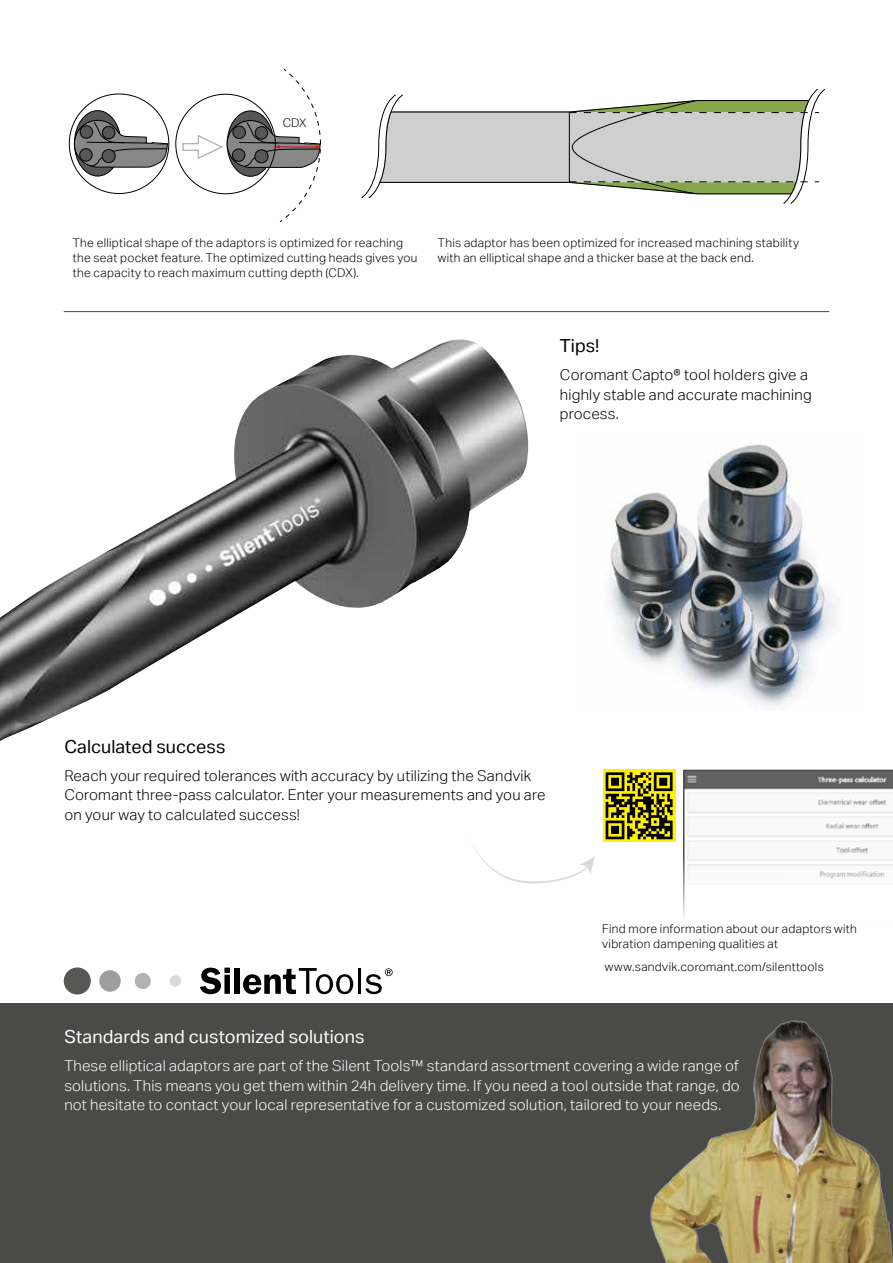
<style>
.page{position:relative;width:893px;height:1263px;background:#fff}
.page>*{position:absolute;margin:0;border:0;box-sizing:border-box;transform-origin:0 0}
.t1{font:18px "Aktiv Grotesk";letter-spacing:.005em;color:#fff}
.t2{font:18px "Aktiv Grotesk";letter-spacing:.005em;color:#000}
.t3{font:300 15px/19.5px "Aktiv Grotesk";letter-spacing:.015em;color:#fff;text-align:justify}
.t4{font:300 15px/19.5px "Aktiv Grotesk";letter-spacing:.015em;color:#000}
.t5{font:300 12px/15px "Aktiv Grotesk";letter-spacing:.025em;color:#000}
</style>
<div class="page">
<div style="left:0;top:1003px;width:893px;height:260px;background:#4a4a49"></div>
<svg style="left:74px;top:110px;width:95px;height:67px"></svg>
<div style="left:102px;top:150px;width:13px;height:13px;background:#575756;border-radius:50%"></div>
<div style="left:102px;top:149px;width:13px;height:14px;border:1px solid #000;border-radius:50%"></div>
<div style="left:80px;top:149px;width:12px;height:12px;background:#575756;border-radius:50%"></div>
<div style="left:80px;top:149px;width:12px;height:12px;border:1px solid #000;border-radius:50%"></div>
<div style="left:102px;top:126px;width:13px;height:13px;background:#575756;border-radius:50%"></div>
<div style="left:102px;top:126px;width:13px;height:13px;border:1px solid #000;border-radius:50%"></div>
<div style="left:80px;top:126px;width:13px;height:12px;background:#575756;border-radius:50%"></div>
<div style="left:80px;top:126px;width:13px;height:12px;border:1px solid #000;border-radius:50%"></div>
<svg style="left:182px;top:69px;width:139px;height:153px"></svg>
<svg style="left:361px;top:89px;width:464px;height:115px"></svg>
<img style="left:650px;top:1020px;width:243px;height:243px">
<hr style="left:64px;top:311px;width:765px;height:1px;background:#4a4a49">
<img style="left:0;top:339px;width:528px;height:402px">
<svg style="left:683px;top:770px;width:210px;height:148px"></svg>
<svg style="left:603px;top:770px;width:72px;height:72px"></svg>
<svg style="left:606px;top:772px;width:67px;height:67px;background:#746e00"></svg>
<img style="left:610px;top:444px;width:226px;height:262px">
<svg style="left:473px;top:845px;width:122px;height:39px"></svg>
<svg style="left:200px;top:968px;width:30px;height:26px"></svg>
<div style="left:234px;top:968px;width:6px;height:26px;background:#000"></div>
<svg style="left:243px;top:968px;width:110px;height:26px"></svg>
<hr style="left:358px;top:968px;width:3px;height:26px;background:#000">
<div style="left:64px;top:967px;width:27px;height:27px;background:#575756;border-radius:50%"></div>
<div style="left:99px;top:970px;width:22px;height:22px;background:#9d9d9c;border-radius:50%"></div>
<div style="left:135px;top:973px;width:16px;height:16px;background:#b3b2b2;border-radius:50%"></div>
<div style="left:170px;top:975px;width:11px;height:12px;background:#dadada;border-radius:50%"></div>
<svg style="left:365px;top:968px;width:28px;height:26px"></svg>
<p class="t5" style="left:283px;top:115px;width:25px">CDX</p>
<p class="t5" style="left:73px;top:235px;width:346px">The elliptical shape of the adaptors is optimized for reaching the seat pocket feature. The optimized cutting heads gives you the capacity to reach maximum cutting depth (CDX).</p>
<p class="t5" style="left:438px;top:235px;width:362px">This adaptor has been optimized for increased machining stability with an elliptical shape and a thicker base at the back end.</p>
<h1 class="t2" style="left:560px;top:335px;width:41px">Tips!</h1>
<p class="t4" style="left:560px;top:365px;width:253px">Coromant Capto® tool holders give a highly stable and accurate machining process.</p>
<h1 class="t2" style="left:64px;top:736px;width:163px">Calculated success</h1>
<p class="t4" style="left:64px;top:766px;width:483px">Reach your required tolerances with accuracy by utilizing the Sandvik<br>Coromant three-pass calculator. Enter your measurements and you are on your way to calculated success!</p>
<p class="t5" style="left:602px;top:921px;width:256px">Find more information about our adaptors with vibration dampening qualities at</p>
<p class="t5" style="left:605px;top:959px;width:220px">www.sandvik.coromant.com/silenttools</p>
<h1 class="t1" style="left:64px;top:1026px;width:302px">Standards and customized solutions</h1>
<p class="t3" style="left:64px;top:1056px;width:677px">These elliptical adaptors are part of the Silent Tools™ standard assortment covering a wide range of solutions. This means you get them within 24h delivery time. If you need a tool outside that range, do not hesitate to contact your local representative for a customized solution, tailored to your needs.</p>
</div>
